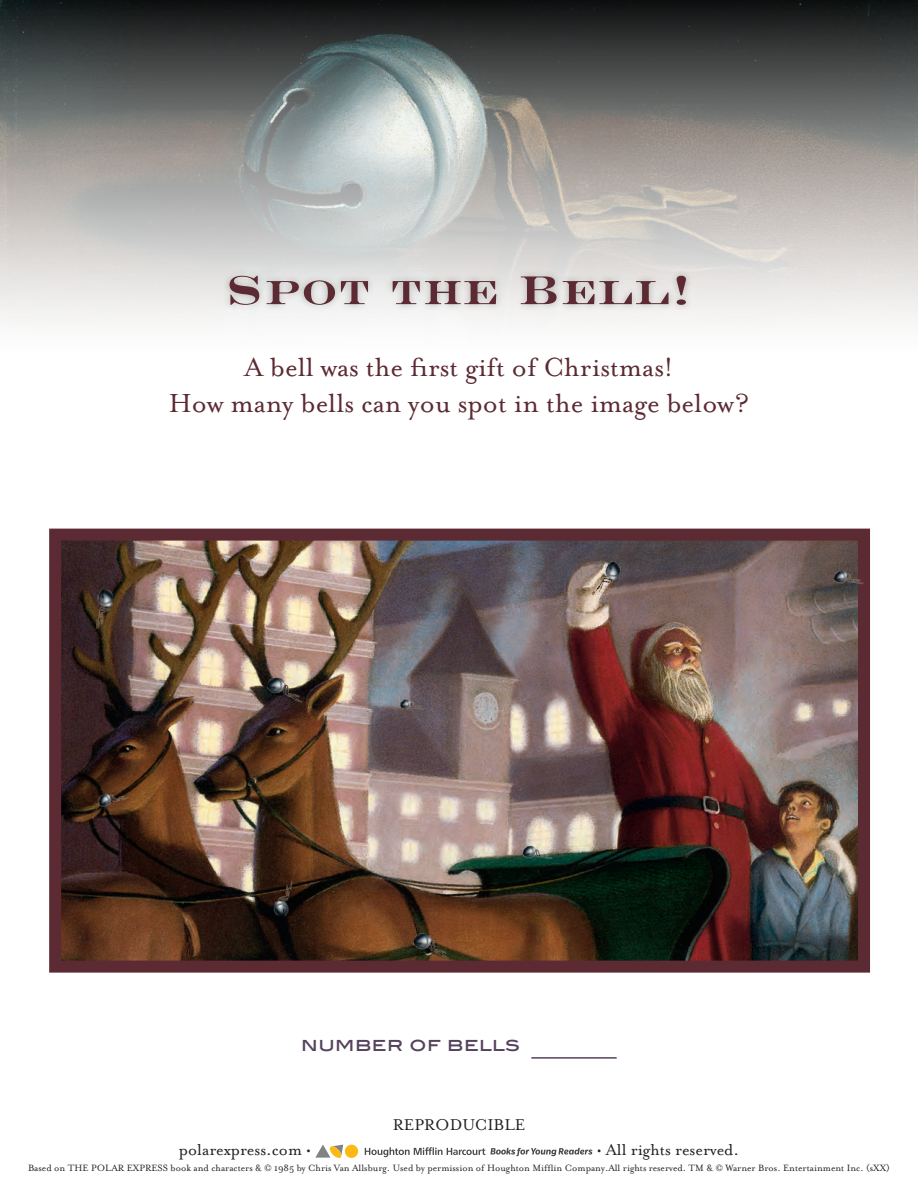
<style>
.page{position:relative;width:918px;height:1188px;background:#fff}
.page>*{position:absolute;margin:0;border:0;box-sizing:border-box;transform-origin:0 0}
.t1{font:60px "Engravers LT Std Bold Face";color:#5c2a32}
.t2{font:30px "Mrs Eaves Roman";color:#5c2a32}
.t3{font:18px "Mrs Eaves Roman";color:#231f20}
.Main_header{font:18px "Blair ITC Std";letter-spacing:.025em;color:#55425c}
.t4{font:10.5px "Mrs Eaves Roman";color:#231f20}
</style>
<div class="page">
<div style="left:345px;top:1145px;width:13px;height:13px;background:#fcb814;border-radius:50%"></div>
<svg style="left:315px;top:1144px;width:28px;height:14px"></svg>
<svg style="left:365px;top:1147px;width:227px;height:10px"></svg>
<img style="left:0;top:0;width:918px;height:322px">
<div style="left:222px;top:269px;width:472px;height:43px;background:#231f20;opacity:.3"></div>
<img style="left:62px;top:542px;width:795px;height:418px">
<div style="left:49px;top:529px;width:821px;height:444px;border:12px solid #5c2a32"></div>
<img style="left:591px;top:559px;width:32px;height:42px">
<img style="left:265px;top:675px;width:42px;height:28px">
<img style="left:411px;top:931px;width:42px;height:28px">
<img style="left:96px;top:590px;width:17px;height:39px">
<img style="left:97px;top:787px;width:32px;height:21px">
<img style="left:523px;top:846px;width:30px;height:13px">
<img style="left:834px;top:571px;width:30px;height:13px">
<img style="left:400px;top:699px;width:24px;height:11px">
<img style="left:273px;top:879px;width:20px;height:38px">
<hr style="left:531px;top:1057px;width:86px;height:2px;background:#55425c">
<p class="t1" style="left:224px;top:259px;width:468px">Spot the Bell!</p>
<p class="t2" style="left:245px;top:351px;width:430px">A bell was the first gift of Christmas!</p>
<p class="t2" style="left:169px;top:387px;width:582px">How many bells can you spot in the image below?</p>
<p class="Main_header" style="left:301px;top:1034px;width:220px">NUMBER OF BELLS</p>
<p class="t3" style="left:393px;top:1114px;width:134px">REPRODUCIBLE</p>
<h3 class="t3" style="left:179px;top:1140px;width:134px">polarexpress.com •</h3>
<h3 class="t3" style="left:597px;top:1140px;width:144px">• All rights reserved.</h3>
<p class="t4" style="left:28px;top:1163px;width:863px">Based on THE POLAR EXPRESS book and characters &amp; © 1985 by Chris Van Allsburg. Used by permission of Houghton Mifflin Company.All rights reserved. TM &amp; © Warner Bros. Entertainment Inc. (sXX)</p>
</div>
